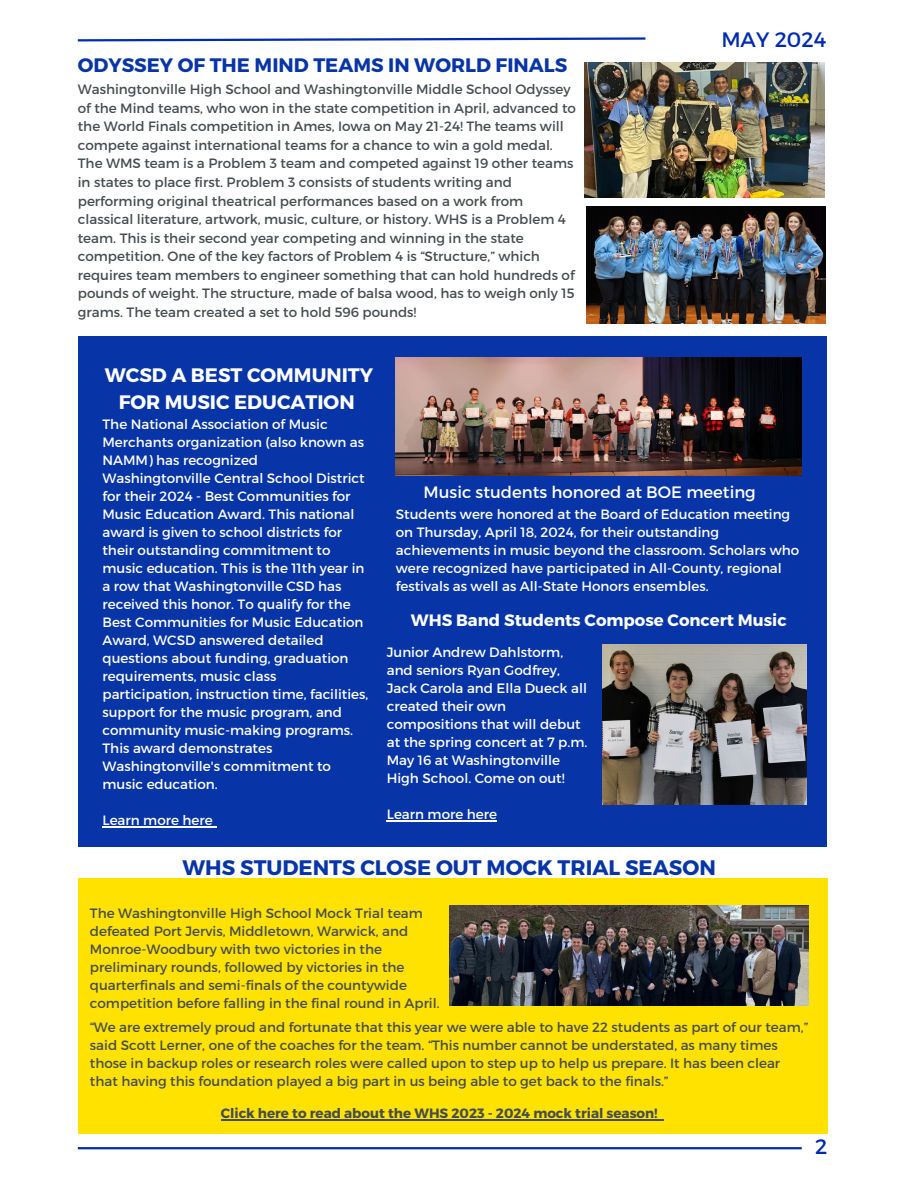
<style>
.page{position:relative;width:918px;height:1188px;background:#fff}
.page>*{position:absolute;margin:0;border:0;box-sizing:border-box;transform-origin:0 0}
.t1{font:700 21px "Montserrat";color:#0735a8}
.t2{font:20.85px "Montserrat";color:#002bae}
.t3{font:700 19.5px/27px "Montserrat";color:#fff;text-align:center}
.t4{font:700 19.5px "Montserrat";color:#0735a8}
.t5{font:700 16.5px "Montserrat";color:#fff}
.t6{font:16.5px "Montserrat";color:#fff}
.t7{font:13.5px/18.6px "Montserrat";color:#464d50}
.t8{font:13.5px/18px "Montserrat";color:#fff}
.t9{font:700 13.5px "Montserrat";color:#464d50}
</style>
<div class="page">
<div style="left:78px;top:336px;width:748px;height:511px;background:#0735a8"></div>
<hr style="left:78px;top:1147px;width:724px;height:2px;background:#002bae">
<svg style="left:77px;top:37px;width:569px;height:5px"></svg>
<div style="left:78px;top:878px;width:749px;height:255px;background:#ffe200"></div>
<img style="left:586px;top:207px;width:240px;height:117px">
<img style="left:585px;top:63px;width:239px;height:135px">
<img style="left:602px;top:645px;width:205px;height:160px">
<img style="left:396px;top:358px;width:406px;height:118px">
<img style="left:449px;top:905px;width:359px;height:101px">
<hr style="left:221px;top:1119px;width:437px;height:1px;background:#464d50">
<hr style="left:387px;top:820px;width:110px;height:1px;background:#fff">
<hr style="left:103px;top:826px;width:110px;height:1px;background:#fff">
<p class="t4" style="left:78px;top:52px;width:491px">ODYSSEY OF THE MIND TEAMS IN WORLD FINALS</p>
<p class="t7" style="left:78px;top:79px;width:500px">Washingtonville High School and Washingtonville Middle School Odyssey of the Mind teams, who won in the state competition in April, advanced to the World Finals competition in Ames, Iowa on May 21-24! The teams will compete against international teams for a chance to win a gold medal.<br>The WMS team is a Problem 3 team and competed against 19 other teams in states to place first. Problem 3 consists of students writing and performing original theatrical performances based on a work from classical literature, artwork, music, culture, or history. WHS is a Problem 4 team. This is their second year competing and winning in the state competition. One of the key factors of Problem 4 is “Structure,” which requires team members to engineer something that can hold hundreds of pounds of weight. The structure, made of balsa wood, has to weigh only 15 grams. The team created a set to hold 596 pounds!</p>
<h1 class="t2" style="left:721px;top:26px;width:106px">MAY 2024</h1>
<p class="t3" style="left:105px;top:360px;width:270px">WCSD A BEST COMMUNITY<br>FOR MUSIC EDUCATION</p>
<p class="t8" style="left:103px;top:414px;width:267px">The National Association of Music Merchants organization (also known as NAMM) has recognized Washingtonville Central School District for their 2024 - Best Communities for Music Education Award. This national award is given to school districts for their outstanding commitment to music education. This is the 11th year in a row that Washingtonville CSD has received this honor. To qualify for the Best Communities for Music Education Award, WCSD answered detailed questions about funding, graduation requirements, music class participation, instruction time, facilities, support for the music program, and community music-making programs.<br>This award demonstrates Washingtonville's commitment to music education.</p>
<h5 class="t8" style="left:103px;top:810px;width:112px">Learn more here</h5>
<p class="t6" style="left:424px;top:482px;width:334px">Music students honored at BOE meeting</p>
<p class="t8" style="left:396px;top:505px;width:405px">Students were honored at the Board of Education meeting on Thursday, April 18, 2024, for their outstanding achievements in music beyond the classroom. Scholars who were recognized have participated in All-County, regional festivals as well as All-State Honors ensembles.</p>
<h4 class="t5" style="left:411px;top:610px;width:377px">WHS Band Students Compose Concert Music</h4>
<p class="t8" style="left:387px;top:643px;width:202px">Junior Andrew Dahlstorm, and seniors Ryan Godfrey,<br>Jack Carola and Ella Dueck all created their own compositions that will debut at the spring concert at 7 p.m.<br>May 16 at Washingtonville<br>High School. Come on out!</p>
<h3 class="t8" style="left:387px;top:805px;width:112px">Learn more here</h3>
<p class="t1" style="left:183px;top:854px;width:535px">WHS STUDENTS CLOSE OUT MOCK TRIAL SEASON</p>
<h1 class="t7" style="left:90px;top:903px;width:351px;line-height:18px">The Washingtonville High School Mock Trial team defeated Port Jervis, Middletown, Warwick, and Monroe-Woodbury with two victories in the preliminary rounds, followed by victories in the quarterfinals and semi-finals of the countywide competition before falling in the final round in April.</h1>
<p class="t7" style="left:90px;top:1018px;width:720px;line-height:18px">“We are extremely proud and fortunate that this year we were able to have 22 students as part of our team,” said Scott Lerner, one of the coaches for the team. “This number cannot be understated, as many times those in backup roles or research roles were called upon to step up to help us prepare. It has been clear that having this foundation played a big part in us being able to get back to the finals.”</p>
<p class="t9" style="left:221px;top:1104px;width:438px">Click here to read about the WHS 2023 - 2024 mock trial season!</p>
<p class="t2" style="left:815px;top:1133px;width:14px">2</p>
</div>
